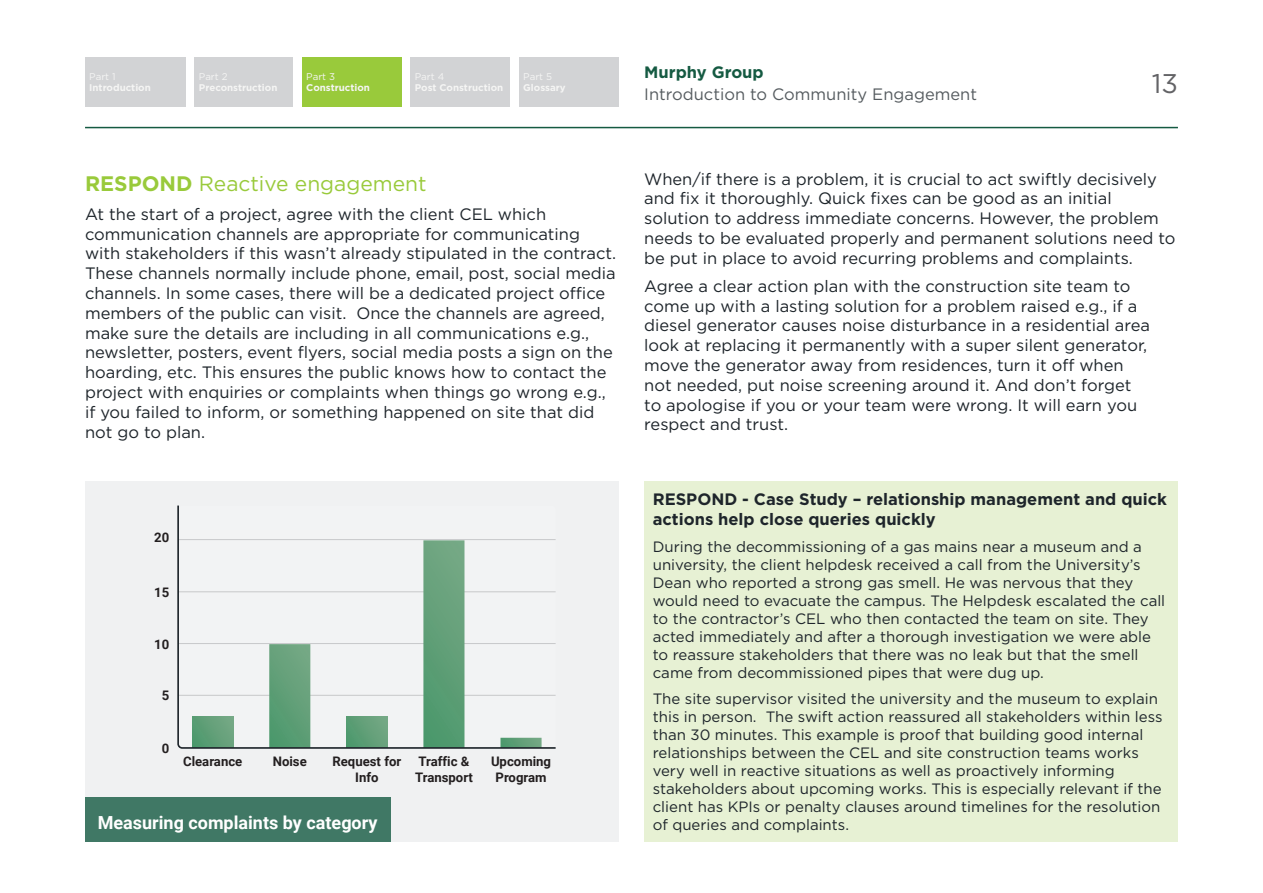
<style>
.page{position:relative;width:1263px;height:893px;background:#fff}
.page>*{position:absolute;margin:0;border:0;box-sizing:border-box;transform-origin:0 0}
.t1{font:27px "Gotham";color:#636366}
.Heading_3___14pt{font:21px "Gotham";color:#99ca3b}
.t2{font:700 18px "Roboto";color:#fff}
.Body_Text__Cap_Stat{font:16.5px/19.8px "Gotham";color:#1e252b}
.Body_Text__Cap_Stat-2{font:700 16.5px/19.8px "Gotham";color:#1e252b}
.t3{font:16.5px "Gotham";color:#565c60}
.t4{font:700 16.5px "Gotham";color:#155a42}
.Body_Text__Cap_Stat-3{font:15px/18px "Gotham";color:#1e252b}
.t5{font:700 13.2px/15.8px "Roboto";color:#231f20;text-align:center}
.Body_Text__Cap_Stat-4{font:700 9.75px "Gotham";color:#f5f5f4}
.Body_Text__Cap_Stat-5{font:9.75px "Gotham";color:#f5f5f4}
.s1{font-weight:700}
</style>
<div class="page">
<div style="left:644px;top:482px;width:534px;height:360px;background:#e7f1d4"></div>
<div style="left:85px;top:482px;width:534px;height:360px;background:#f0f1f2"></div>
<svg style="left:177px;top:506px;width:379px;height:243px"></svg>
<div style="left:85px;top:798px;width:305px;height:44px;background:#407865"></div>
<hr style="left:85px;top:127px;width:1093px;height:1px;background:#155a42">
<div style="left:85px;top:57px;width:101px;height:49px;background:#d2d3d5"></div>
<div style="left:195px;top:57px;width:98px;height:49px;background:#d2d3d5"></div>
<div style="left:410px;top:57px;width:100px;height:49px;background:#d2d3d5"></div>
<div style="left:519px;top:57px;width:100px;height:49px;background:#d2d3d5"></div>
<div style="left:302px;top:57px;width:100px;height:49px;background:#99ca3b"></div>
<p class="Body_Text__Cap_Stat-5" style="left:89px;top:70px;width:28px">Part 1</p>
<p class="Body_Text__Cap_Stat-4" style="left:89px;top:82px;width:63px">Introduction</p>
<p class="Body_Text__Cap_Stat-5" style="left:199px;top:70px;width:30px">Part 2</p>
<p class="Body_Text__Cap_Stat-4" style="left:199px;top:82px;width:80px">Preconstruction</p>
<p class="Body_Text__Cap_Stat-5" style="left:306px;top:70px;width:30px">Part 3</p>
<p class="Body_Text__Cap_Stat-4" style="left:306px;top:82px;width:65px">Construction</p>
<p class="Body_Text__Cap_Stat-5" style="left:415px;top:70px;width:31px">Part 4</p>
<p class="Body_Text__Cap_Stat-4" style="left:415px;top:82px;width:90px">Post Construction</p>
<p class="Body_Text__Cap_Stat-5" style="left:523px;top:70px;width:30px">Part 5</p>
<p class="Body_Text__Cap_Stat-4" style="left:523px;top:82px;width:44px">Glossary</p>
<p class="Heading_3___14pt" style="left:85px;top:170px;width:343px"><span class="s1">RESPOND</span> Reactive engagement</p>
<p class="Body_Text__Cap_Stat" style="left:85px;top:204px;width:533px">At the start of a project, agree with the client CEL which communication channels are appropriate for communicating with stakeholders if this wasn’t already stipulated in the contract.<br>These channels normally include phone, email, post, social media channels. In some cases, there will be a dedicated project office members of the public can visit. Once the channels are agreed, make sure the details are including in all communications e.g., newsletter, posters, event flyers, social media posts a sign on the hoarding, etc. This ensures the public knows how to contact the project with enquiries or complaints when things go wrong e.g., if you failed to inform, or something happened on site that did not go to plan.</p>
<p class="t5" style="left:154px;top:529px;width:17px">20</p>
<p class="t5" style="left:154px;top:584px;width:17px">15</p>
<p class="t5" style="left:154px;top:635px;width:17px">10</p>
<p class="t5" style="left:162px;top:687px;width:9px">5</p>
<p class="t5" style="left:162px;top:740px;width:9px">0</p>
<p class="t5" style="left:183px;top:753px;width:61px">Clearance</p>
<p class="t5" style="left:273px;top:753px;width:36px">Noise</p>
<p class="t5" style="left:332px;top:753px;width:70px">Request for<br>Info</p>
<p class="t5" style="left:415px;top:753px;width:59px;text-align:left">Traffic &amp;<br>Transport</p>
<p class="t5" style="left:491px;top:753px;width:62px">Upcoming<br>Program</p>
<p class="t2" style="left:98px;top:810px;width:281px">Measuring complaints by category</p>
<p class="t4" style="left:644px;top:63px;width:121px">Murphy Group</p>
<p class="t3" style="left:644px;top:84px;width:334px">Introduction to Community Engagement</p>
<h1 class="t1" style="left:1152px;top:66px;width:28px">13</h1>
<p class="Body_Text__Cap_Stat" style="left:644px;top:168px;width:533px">When/if there is a problem, it is crucial to act swiftly decisively and fix it thoroughly. Quick fixes can be good as an initial solution to address immediate concerns. However, the problem needs to be evaluated properly and permanent solutions need to be put in place to avoid recurring problems and complaints.</p>
<p class="Body_Text__Cap_Stat" style="left:644px;top:276px;width:507px">Agree a clear action plan with the construction site team to come up with a lasting solution for a problem raised e.g., if a diesel generator causes noise disturbance in a residential area look at replacing it permanently with a super silent generator, move the generator away from residences, turn it off when not needed, put noise screening around it. And don’t forget to apologise if you or your team were wrong. It will earn you respect and trust.</p>
<p class="Body_Text__Cap_Stat-2" style="left:653px;top:489px;width:516px">RESPOND - Case Study – relationship management and quick actions help close queries quickly</p>
<p class="Body_Text__Cap_Stat-3" style="left:653px;top:537px;width:514px">During the decommissioning of a gas mains near a museum and a university, the client helpdesk received a call from the University’s Dean who reported a strong gas smell. He was nervous that they would need to evacuate the campus. The Helpdesk escalated the call to the contractor’s CEL who then contacted the team on site. They acted immediately and after a thorough investigation we were able to reassure stakeholders that there was no leak but that the smell came from decommissioned pipes that were dug up.</p>
<p class="Body_Text__Cap_Stat-3" style="left:653px;top:689px;width:511px">The site supervisor visited the university and the museum to explain this in person. The swift action reassured all stakeholders within less than 30 minutes. This example is proof that building good internal relationships between the CEL and site construction teams works very well in reactive situations as well as proactively informing stakeholders about upcoming works. This is especially relevant if the client has KPIs or penalty clauses around timelines for the resolution of queries and complaints.</p>
</div>
